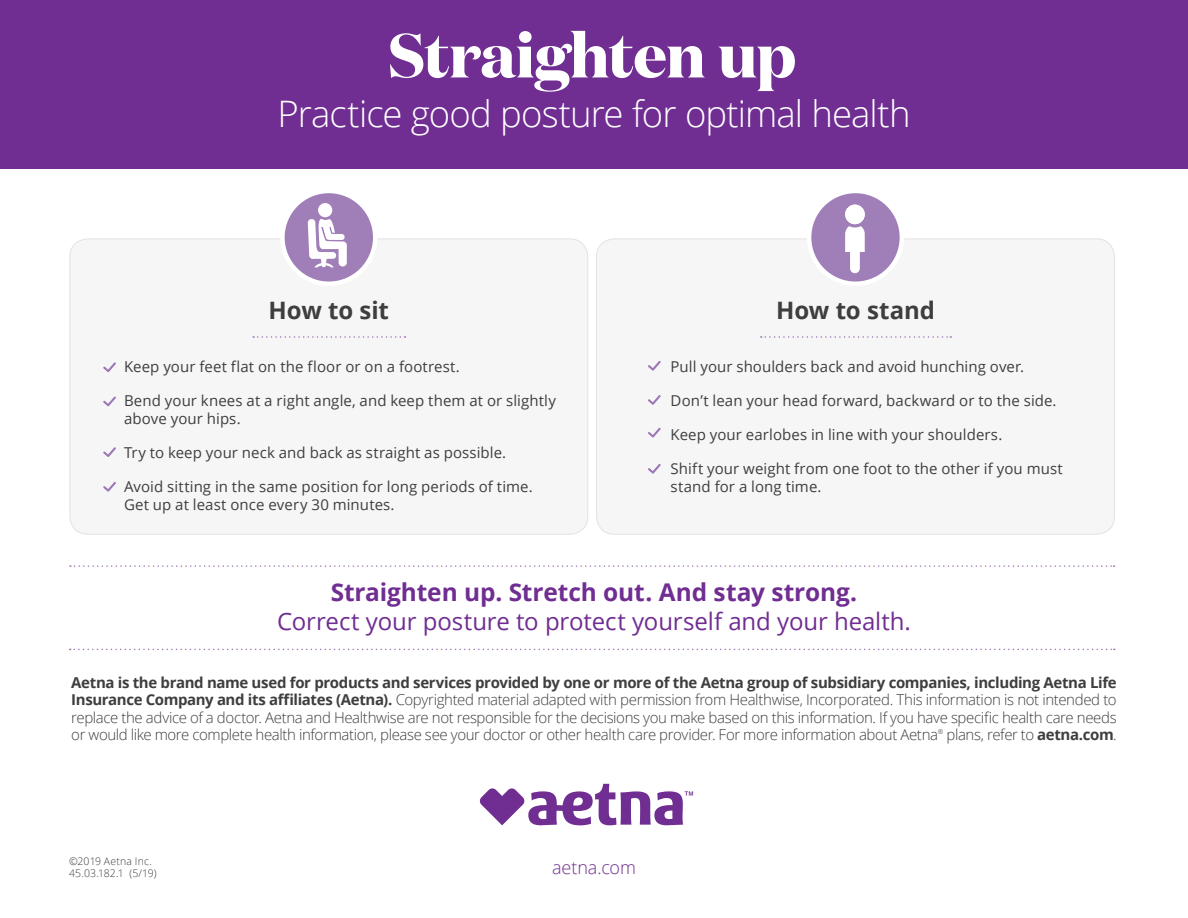
<style>
.page{position:relative;width:1188px;height:918px;background:#fff}
.page>*{position:absolute;margin:0;border:0;box-sizing:border-box;transform-origin:0 0}
.t1{font:700 62.25px "Domaine Disp";letter-spacing:-.01em;color:#fff}
.t2{font:300 36.45px "Open Sans";letter-spacing:-.025em;color:#fff}
.t3{font:700 24.45px "Open Sans";letter-spacing:-.005em;color:#702d92}
.t4{font:24px "Open Sans";letter-spacing:-.005em;color:#702d92}
.t5{font:700 24px "Open Sans";letter-spacing:-.005em;color:#3e3e3f}
.t6{font:300 18px "Open Sans";letter-spacing:-.005em;color:#702d92}
.t7{font:300 15px/17.2px "Open Sans";letter-spacing:-.025em;color:#3e3e3f;text-align:justify}
.t8{font:15px/18px "Open Sans";letter-spacing:.005em;color:#3e3e3f}
.t9{font:300 10.5px/12px "Open Sans";letter-spacing:.01em;color:#3e3e3f}
.t10{font:300 6.75px "Open Sans";color:#3e3e3f}
.s1{font-weight:700}
</style>
<div class="page">
<svg style="left:70px;top:565px;width:1045px;height:2px"></svg>
<svg style="left:70px;top:649px;width:1045px;height:1px"></svg>
<div style="left:0;top:0;width:1188px;height:168px;background:#702d92"></div>
<div style="left:597px;top:239px;width:517px;height:295px;background:#f5f5f6;border-radius:18px"></div>
<div style="left:70px;top:239px;width:518px;height:295px;background:#f5f5f6;border-radius:18px"></div>
<svg style="left:103px;top:362px;width:13px;height:10px"></svg>
<svg style="left:103px;top:396px;width:13px;height:10px"></svg>
<svg style="left:103px;top:447px;width:13px;height:10px"></svg>
<svg style="left:103px;top:482px;width:13px;height:10px"></svg>
<svg style="left:648px;top:361px;width:13px;height:10px"></svg>
<svg style="left:648px;top:395px;width:13px;height:10px"></svg>
<svg style="left:648px;top:428px;width:13px;height:10px"></svg>
<svg style="left:648px;top:464px;width:13px;height:10px"></svg>
<div style="left:809px;top:191px;width:93px;height:93px;background:#a07fb9;border-radius:50%"></div>
<div style="left:807px;top:189px;width:97px;height:97px;border:4px solid #fff;border-radius:50%"></div>
<svg style="left:253px;top:336px;width:153px;height:2px"></svg>
<svg style="left:761px;top:336px;width:190px;height:2px"></svg>
<div style="left:282px;top:191px;width:93px;height:93px;background:#a07fb9;border-radius:50%"></div>
<div style="left:280px;top:189px;width:97px;height:97px;border:4px solid #fff;border-radius:50%"></div>
<div style="left:845px;top:205px;width:20px;height:19px;background:#fff;border-radius:50%"></div>
<svg style="left:845px;top:226px;width:20px;height:47px"></svg>
<svg style="left:479px;top:784px;width:214px;height:41px"></svg>
<div style="left:318px;top:203px;width:14px;height:14px;background:#fff;border-radius:50%"></div>
<svg style="left:308px;top:219px;width:39px;height:48px"></svg>
<h1 class="t1" style="left:388px;top:15px;width:409px">Straighten up</h1>
<h2 class="t2" style="left:278px;top:88px;width:635px">Practice good posture for optimal health</h2>
<h3 class="t5" style="left:269px;top:293px;width:122px">How to sit</h3>
<p class="t8" style="left:124px;top:357px;width:337px">Keep your feet flat on the floor or on a footrest.</p>
<p class="t8" style="left:124px;top:391px;width:433px">Bend your knees at a right angle, and keep them at or slightly above your hips.</p>
<p class="t8" style="left:124px;top:443px;width:384px">Try to keep your neck and back as straight as possible.</p>
<p class="t8" style="left:124px;top:477px;width:410px">Avoid sitting in the same position for long periods of time.<br>Get up at least once every 30 minutes.</p>
<h3 class="t5" style="left:776px;top:293px;width:160px">How to stand</h3>
<p class="t8" style="left:671px;top:357px;width:355px">Pull your shoulders back and avoid hunching over.</p>
<p class="t8" style="left:671px;top:391px;width:387px">Don’t lean your head forward, backward or to the side.</p>
<p class="t8" style="left:671px;top:425px;width:333px">Keep your earlobes in line with your shoulders.</p>
<p class="t8" style="left:671px;top:459px;width:394px">Shift your weight from one foot to the other if you must stand for a long time.</p>
<h2 class="t3" style="left:331px;top:575px;width:528px">Straighten up. Stretch out. And stay strong.</h2>
<h2 class="t4" style="left:277px;top:604px;width:635px">Correct your posture to protect yourself and your health.</h2>
<p class="t7" style="left:71px;top:674px;width:1047px"><span class="s1">Aetna is the brand name used for products and services provided by one or more of the Aetna group of subsidiary companies, including Aetna Life Insurance Company and its affiliates (Aetna).</span> Copyrighted material adapted with permission from Healthwise, Incorporated. This information is not intended to replace the advice of a doctor. Aetna and Healthwise are not responsible for the decisions you make based on this information. If you have specific health care needs or would like more complete health information, please see your doctor or other health care provider. For more information about Aetna</p>
<p class="t10" style="left:938px;top:727px;width:7px">®</p>
<p class="t7" style="left:947px;top:725px;width:172px">plans, refer to <span class="s1">aetna.com</span>.</p>
<p class="t9" style="left:69px;top:855px;width:89px">©2019 Aetna Inc.<br>45.03.182.1 (5/19)</p>
<p class="t6" style="left:552px;top:856px;width:85px">aetna.com</p>
</div>
